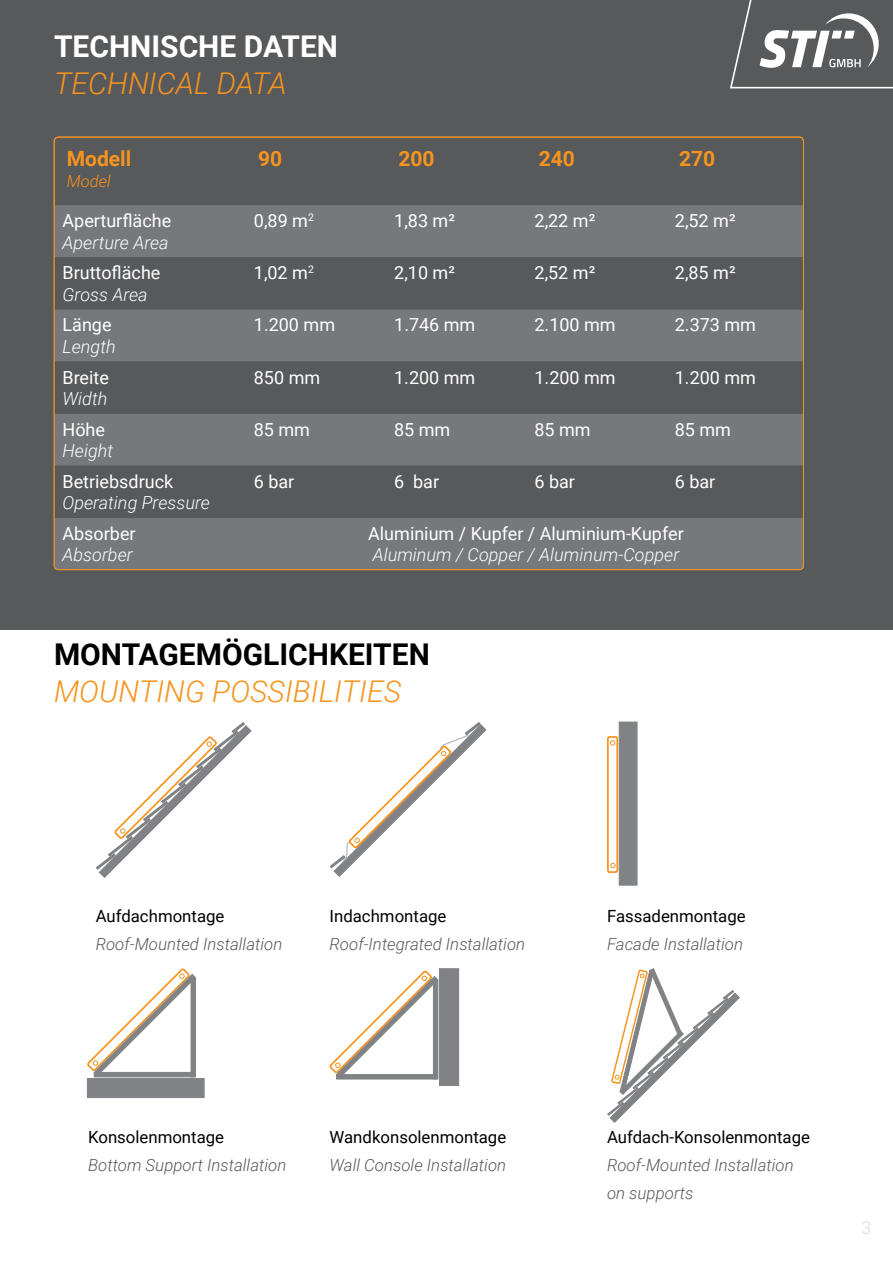
<style>
.page{position:relative;width:893px;height:1263px;background:#fff}
.page>*{position:absolute;margin:0;border:0;box-sizing:border-box;transform-origin:0 0}
.t1{font:italic 300 30px "Roboto";color:#f7941e}
.t2{font:700 30px "Roboto";color:#000}
.t3{font:700 30px "Roboto";color:#fff}
.t4{font:700 21px "Roboto";color:#f7941e}
.t5{font:18px "Roboto";color:#fff}
.t6{font:italic 300 18px "Roboto";color:#fff}
.t7{font:18px "Roboto";color:#e2e3e4}
.t8{font:italic 300 16.8px/27.9px "Roboto";color:#58595b}
.t9{font:16.8px "Roboto";color:#000}
.t10{font:italic 300 16.5px "Roboto";color:#f7941e}
</style>
<div class="page">
<div style="left:0;top:0;width:893px;height:629px;background:#58595b"></div>
<div style="left:87px;top:1078px;width:117px;height:20px;background:#808285"></div>
<div style="left:191px;top:978px;width:5px;height:99px;background:#808285"></div>
<div style="left:94px;top:1072px;width:101px;height:5px;background:#808285"></div>
<svg style="left:87px;top:968px;width:109px;height:108px"></svg>
<div style="left:439px;top:968px;width:20px;height:118px;background:#808285"></div>
<div style="left:433px;top:980px;width:5px;height:99px;background:#808285"></div>
<div style="left:336px;top:1074px;width:101px;height:5px;background:#808285"></div>
<svg style="left:329px;top:970px;width:109px;height:108px"></svg>
<div style="left:619px;top:722px;width:18px;height:163px;background:#808285"></div>
<div style="left:607px;top:736px;width:11px;height:137px;border:2px solid #f7941e;border-radius:2px"></div>
<svg style="left:610px;top:862px;width:5px;height:6px"></svg>
<svg style="left:610px;top:740px;width:5px;height:6px"></svg>
<svg style="left:95px;top:722px;width:156px;height:156px"></svg>
<svg style="left:329px;top:722px;width:157px;height:155px"></svg>
<svg style="left:607px;top:968px;width:133px;height:155px"></svg>
<svg style="left:730px;top:0;width:163px;height:89px"></svg>
<div style="left:54px;top:205px;width:749px;height:365px;background:#77787b"></div>
<svg style="left:56px;top:257px;width:746px;height:261px"></svg>
<h1 class="t3" style="left:54px;top:25px;width:286px">TECHNISCHE DATEN</h1>
<h1 class="t1" style="left:54px;top:62px;width:234px">TECHNICAL DATA</h1>
<p class="t4" style="left:67px;top:143px;width:66px">Modell</p>
<p class="t10" style="left:67px;top:169px;width:45px">Model</p>
<p class="t4" style="left:258px;top:143px;width:26px">90</p>
<p class="t4" style="left:398px;top:143px;width:38px">200</p>
<p class="t4" style="left:539px;top:143px;width:38px">240</p>
<p class="t4" style="left:679px;top:143px;width:38px">270</p>
<p class="t5" style="left:63px;top:208px;width:110px">Aperturfläche</p>
<p class="t6" style="left:63px;top:230px;width:108px">Aperture Area</p>
<p class="t5" style="left:254px;top:208px;width:61px">0,89 m<sup>2</sup></p>
<p class="t5" style="left:394px;top:208px;width:62px">1,83 m²</p>
<p class="t5" style="left:535px;top:208px;width:62px">2,22 m²</p>
<p class="t5" style="left:675px;top:208px;width:62px">2,52 m²</p>
<p class="t5" style="left:63px;top:260px;width:99px">Bruttofläche</p>
<p class="t6" style="left:63px;top:282px;width:87px">Gross Area</p>
<p class="t5" style="left:254px;top:260px;width:61px">1,02 m<sup>2</sup></p>
<p class="t5" style="left:394px;top:260px;width:62px">2,10 m²</p>
<p class="t5" style="left:535px;top:260px;width:62px">2,52 m²</p>
<p class="t5" style="left:675px;top:260px;width:62px">2,85 m²</p>
<p class="t5" style="left:63px;top:312px;width:51px">Länge</p>
<p class="t6" style="left:63px;top:334px;width:55px">Length</p>
<p class="t5" style="left:254px;top:312px;width:83px">1.200 mm</p>
<p class="t5" style="left:394px;top:312px;width:83px">1.746 mm</p>
<p class="t5" style="left:534px;top:312px;width:83px">2.100 mm</p>
<p class="t5" style="left:675px;top:312px;width:83px">2.373 mm</p>
<p class="t5" style="left:63px;top:364px;width:48px">Breite</p>
<p class="t6" style="left:63px;top:386px;width:46px">Width</p>
<p class="t5" style="left:254px;top:364px;width:68px">850 mm</p>
<p class="t5" style="left:394px;top:364px;width:83px">1.200 mm</p>
<p class="t5" style="left:534px;top:364px;width:83px">1.200 mm</p>
<p class="t5" style="left:675px;top:364px;width:83px">1.200 mm</p>
<p class="t5" style="left:62px;top:417px;width:44px">Höhe</p>
<p class="t6" style="left:62px;top:438px;width:52px">Height</p>
<p class="t5" style="left:254px;top:417px;width:58px">85 mm</p>
<p class="t5" style="left:394px;top:417px;width:58px">85 mm</p>
<p class="t5" style="left:534px;top:417px;width:58px">85 mm</p>
<p class="t5" style="left:675px;top:417px;width:58px">85 mm</p>
<p class="t5" style="left:62px;top:469px;width:112px">Betriebsdruck</p>
<p class="t6" style="left:62px;top:490px;width:149px">Operating Pressure</p>
<p class="t5" style="left:254px;top:469px;width:42px">6 bar</p>
<p class="t5" style="left:394px;top:469px;width:47px">6 bar</p>
<p class="t5" style="left:534px;top:469px;width:42px">6 bar</p>
<p class="t5" style="left:675px;top:469px;width:42px">6 bar</p>
<p class="t5" style="left:62px;top:521px;width:75px">Absorber</p>
<p class="t6" style="left:62px;top:542px;width:72px">Absorber</p>
<p class="t5" style="left:368px;top:521px;width:317px">Aluminium / Kupfer / Aluminium-Kupfer</p>
<p class="t6" style="left:373px;top:542px;width:308px">Aluminum / Copper / Aluminum-Copper</p>
<h1 class="t2" style="left:54px;top:633px;width:377px">MONTAGEMÖGLICHKEITEN</h1>
<h1 class="t1" style="left:54px;top:670px;width:349px">MOUNTING POSSIBILITIES</h1>
<p class="t9" style="left:96px;top:904px;width:130px">Aufdachmontage</p>
<p class="t8" style="left:96px;top:929px;width:188px">Roof-Mounted Installation</p>
<p class="t9" style="left:330px;top:904px;width:118px">Indachmontage</p>
<p class="t8" style="left:330px;top:929px;width:197px">Roof-Integrated Installation</p>
<p class="t9" style="left:88px;top:1125px;width:138px">Konsolenmontage</p>
<p class="t8" style="left:88px;top:1150px;width:200px">Bottom Support Installation</p>
<p class="t9" style="left:330px;top:1125px;width:178px">Wandkonsolenmontage</p>
<p class="t8" style="left:330px;top:1150px;width:178px">Wall Console Installation</p>
<p class="t9" style="left:607px;top:904px;width:140px">Fassadenmontage</p>
<p class="t8" style="left:607px;top:929px;width:137px">Facade Installation</p>
<p class="t9" style="left:607px;top:1125px;width:204px">Aufdach-Konsolenmontage</p>
<p class="t8" style="left:607px;top:1150px;width:188px">Roof-Mounted Installation on supports</p>
<p class="t7" style="left:862px;top:1215px;width:12px">3</p>
</div>
